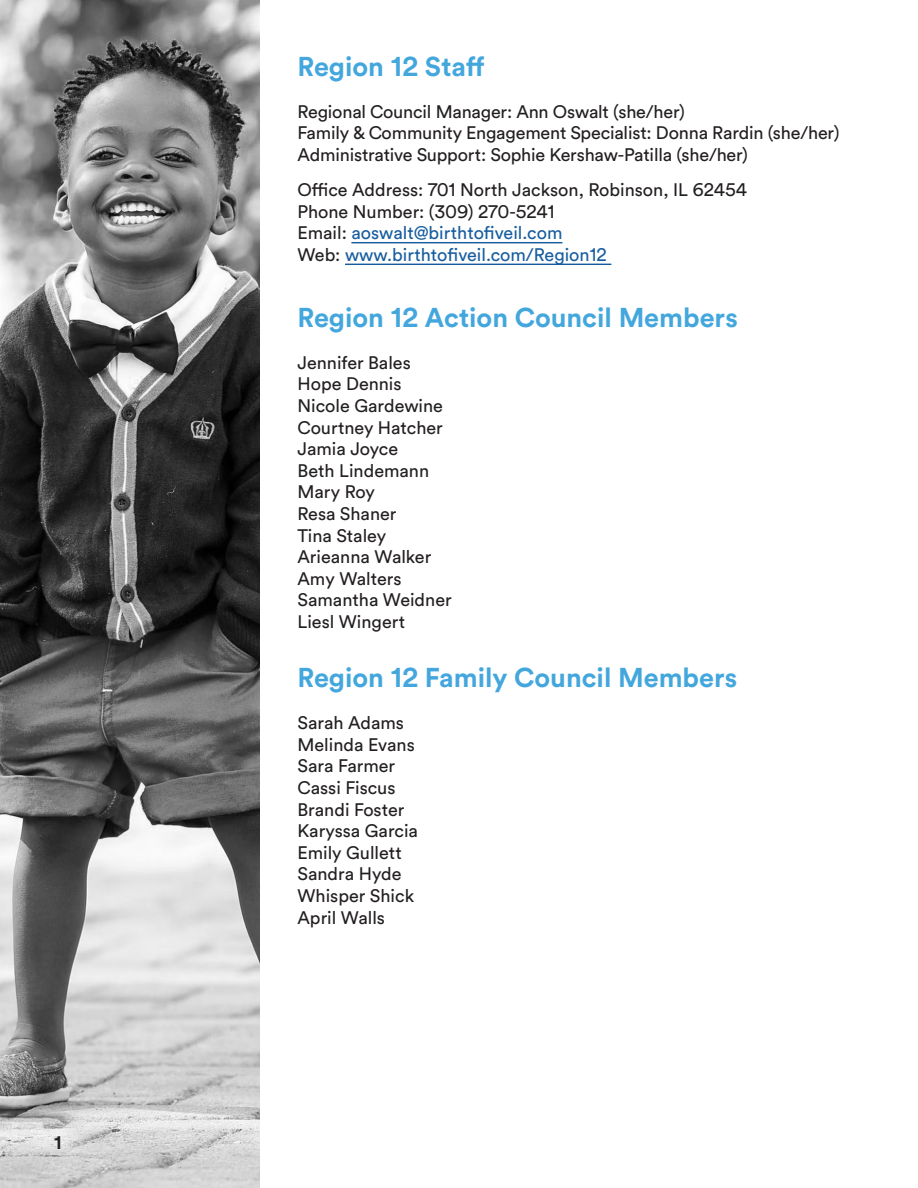
<style>
.page{position:relative;width:918px;height:1188px;background:#fff}
.page>*{position:absolute;margin:0;border:0;box-sizing:border-box;transform-origin:0 0}
.t1{font:700 27px "Circular Air Pro";color:#43a7dd}
.t2{font:18px "Circular Air Pro";color:#231f20}
.t3{font:18px "Circular Air Pro";color:#175d9e}
.t4{font:700 18px "Circular Air Pro";color:#231f20}
.s1{color:#231f20}
</style>
<div class="page">
<hr style="left:351px;top:242px;width:211px;height:1px;background:#175d9e">
<hr style="left:345px;top:264px;width:266px;height:1px;background:#175d9e">
<img style="left:0;top:0;width:259px;height:1188px">
<img style="left:33px;top:34px;width:227px;height:501px">
<p class="t4" style="left:54px;top:1130px;width:9px">1</p>
<h2 class="t1" style="left:298px;top:48px;width:189px">Region 12 Staff</h2>
<p class="t2" style="left:298px;top:99px;width:389px">Regional Council Manager: Ann Oswalt (she/her)</p>
<p class="t2" style="left:298px;top:121px;width:543px">Family &amp; Community Engagement Specialist: Donna Rardin (she/her)</p>
<p class="t2" style="left:298px;top:143px;width:452px">Administrative Support: Sophie Kershaw-Patilla (she/her)</p>
<p class="t2" style="left:298px;top:178px;width:451px">Office Address: 701 North Jackson, Robinson, IL 62454</p>
<p class="t2" style="left:298px;top:199px;width:259px">Phone Number: (309) 270-5241</p>
<p class="t3" style="left:298px;top:221px;width:266px"><span class="s1">Email:</span> aoswalt@birthtofiveil.com</p>
<p class="t3" style="left:298px;top:242px;width:311px"><span class="s1">Web:</span> www.birthtofiveil.com/Region12</p>
<h2 class="t1" style="left:298px;top:299px;width:442px">Region 12 Action Council Members</h2>
<p class="t2" style="left:298px;top:350px;width:115px">Jennifer Bales</p>
<p class="t2" style="left:298px;top:372px;width:106px">Hope Dennis</p>
<p class="t2" style="left:298px;top:394px;width:147px">Nicole Gardewine</p>
<p class="t2" style="left:298px;top:415px;width:147px">Courtney Hatcher</p>
<p class="t2" style="left:298px;top:437px;width:102px">Jamia Joyce</p>
<p class="t2" style="left:298px;top:458px;width:133px">Beth Lindemann</p>
<p class="t2" style="left:298px;top:480px;width:79px">Mary Roy</p>
<p class="t2" style="left:298px;top:502px;width:101px">Resa Shaner</p>
<p class="t2" style="left:298px;top:523px;width:90px">Tina Staley</p>
<p class="t2" style="left:298px;top:545px;width:135px">Arieanna Walker</p>
<p class="t2" style="left:298px;top:566px;width:106px">Amy Walters</p>
<p class="t2" style="left:298px;top:588px;width:156px">Samantha Weidner</p>
<p class="t2" style="left:298px;top:610px;width:109px">Liesl Wingert</p>
<h2 class="t1" style="left:298px;top:659px;width:441px">Region 12 Family Council Members</h2>
<p class="t2" style="left:298px;top:711px;width:108px">Sarah Adams</p>
<p class="t2" style="left:298px;top:732px;width:119px">Melinda Evans</p>
<p class="t2" style="left:298px;top:754px;width:99px">Sara Farmer</p>
<p class="t2" style="left:298px;top:776px;width:100px">Cassi Fiscus</p>
<p class="t2" style="left:298px;top:797px;width:108px">Brandi Foster</p>
<p class="t2" style="left:298px;top:819px;width:122px">Karyssa Garcia</p>
<p class="t2" style="left:298px;top:840px;width:106px">Emily Gullett</p>
<p class="t2" style="left:298px;top:862px;width:105px">Sandra Hyde</p>
<p class="t2" style="left:298px;top:884px;width:118px">Whisper Shick</p>
<p class="t2" style="left:298px;top:905px;width:89px">April Walls</p>
</div>
